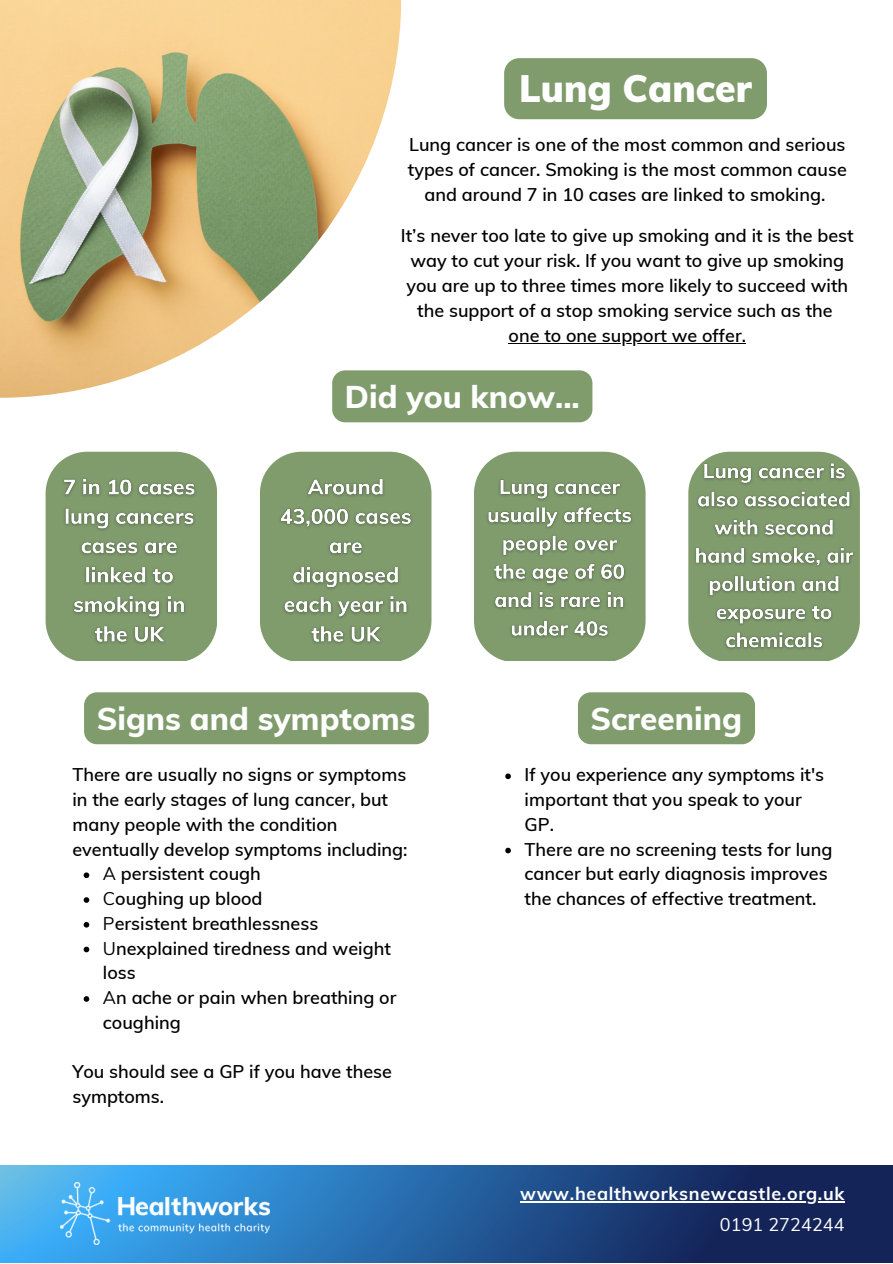
<style>
.page{position:relative;width:893px;height:1264px;background:#fff}
.page>*{position:absolute;margin:0;border:0;box-sizing:border-box;transform-origin:0 0}
.t1{font:900 37.5px "Muli";color:#fff}
.t2{font:800 31.5px "Muli";color:#fff}
.t3{font:600 18px/24.8px "Muli";color:#000}
.t4{font:700 18px "Muli";letter-spacing:.035em;color:#fff}
.t5{font:18px "Muli";letter-spacing:.005em;color:#fff}
.s1{font-weight:400}
</style>
<div class="page">
<svg style="left:0;top:1165px;width:892px;height:97px;background:#255a97"></svg>
<img style="left:60px;top:1182px;width:210px;height:61px">
<img style="left:0;top:0;width:401px;height:397px">
<svg style="left:46px;top:452px;width:171px;height:209px;background:#92aa81"></svg>
<svg style="left:260px;top:452px;width:171px;height:209px;background:#92aa81"></svg>
<svg style="left:474px;top:452px;width:171px;height:209px"></svg>
<hr style="left:520px;top:1201px;width:325px;height:1px;background:#fff">
<hr style="left:508px;top:343px;width:238px;height:1px;background:#000">
<svg style="left:84px;top:872px;width:5px;height:6px"></svg>
<svg style="left:84px;top:897px;width:5px;height:5px"></svg>
<svg style="left:84px;top:922px;width:5px;height:5px"></svg>
<svg style="left:84px;top:946px;width:5px;height:6px"></svg>
<svg style="left:84px;top:996px;width:5px;height:5px"></svg>
<div style="left:504px;top:58px;width:262px;height:61px;background:#809c6d;border-radius:15px"></div>
<div style="left:84px;top:692px;width:344px;height:52px;background:#809c6d"></div>
<div style="left:332px;top:370px;width:260px;height:52px;background:#809c6d;border-radius:13px"></div>
<img style="left:58px;top:468px;width:143px;height:185px">
<img style="left:274px;top:468px;width:143px;height:185px">
<div style="left:578px;top:692px;width:177px;height:52px;background:#809c6d;border-radius:13px"></div>
<svg style="left:505px;top:773px;width:6px;height:6px"></svg>
<svg style="left:505px;top:847px;width:6px;height:6px"></svg>
<img style="left:688px;top:452px;width:172px;height:208px">
<img style="left:482px;top:468px;width:155px;height:179px">
<h1 class="t1" style="left:519px;top:64px;width:234px">Lung Cancer</h1>
<p class="t3" style="left:408px;top:132px;width:440px;text-align:center">Lung cancer is one of the most common and serious types of cancer. Smoking is the most common cause and around 7 in 10 cases are linked to smoking.</p>
<p class="t3" style="left:401px;top:223px;width:454px;text-align:center">It’s never too late to give up smoking and it is the best way to cut your risk. If you want to give up smoking you are up to three times more likely to succeed with the support of a stop smoking service such as the<br>one to one support we offer.</p>
<h2 class="t2" style="left:345px;top:376px;width:236px">Did you know...</h2>
<h2 class="t2" style="left:97px;top:698px;width:320px">Signs and symptoms</h2>
<p class="t3" style="left:72px;top:762px;width:336px">There are usually no signs or symptoms in the early stages of lung cancer, but many people with the condition eventually develop symptoms including:</p>
<p class="t3" style="left:103px;top:861px;width:295px"><span class="s1">A</span> persistent cough<br><span class="s1">C</span>oughing up blood<br><span class="s1">P</span>ersistent breathlessness<br><span class="s1">U</span>nexplained tiredness and weight loss<br><span class="s1">A</span>n ache or pain when breathing or coughing</p>
<p class="t3" style="left:72px;top:1059px;width:321px">You should see a GP if you have these symptoms.</p>
<h2 class="t2" style="left:590px;top:698px;width:153px">Screening</h2>
<p class="t3" style="left:524px;top:762px;width:309px">If you experience any symptoms it's important that you speak to your<br>GP.<br>There are no screening tests for lung cancer but early diagnosis improves the chances of effective treatment.</p>
<p class="t4" style="left:520px;top:1181px;width:325px">www.healthworksnewcastle.org.uk</p>
<p class="t5" style="left:719px;top:1212px;width:126px">0191 2724244</p>
</div>
